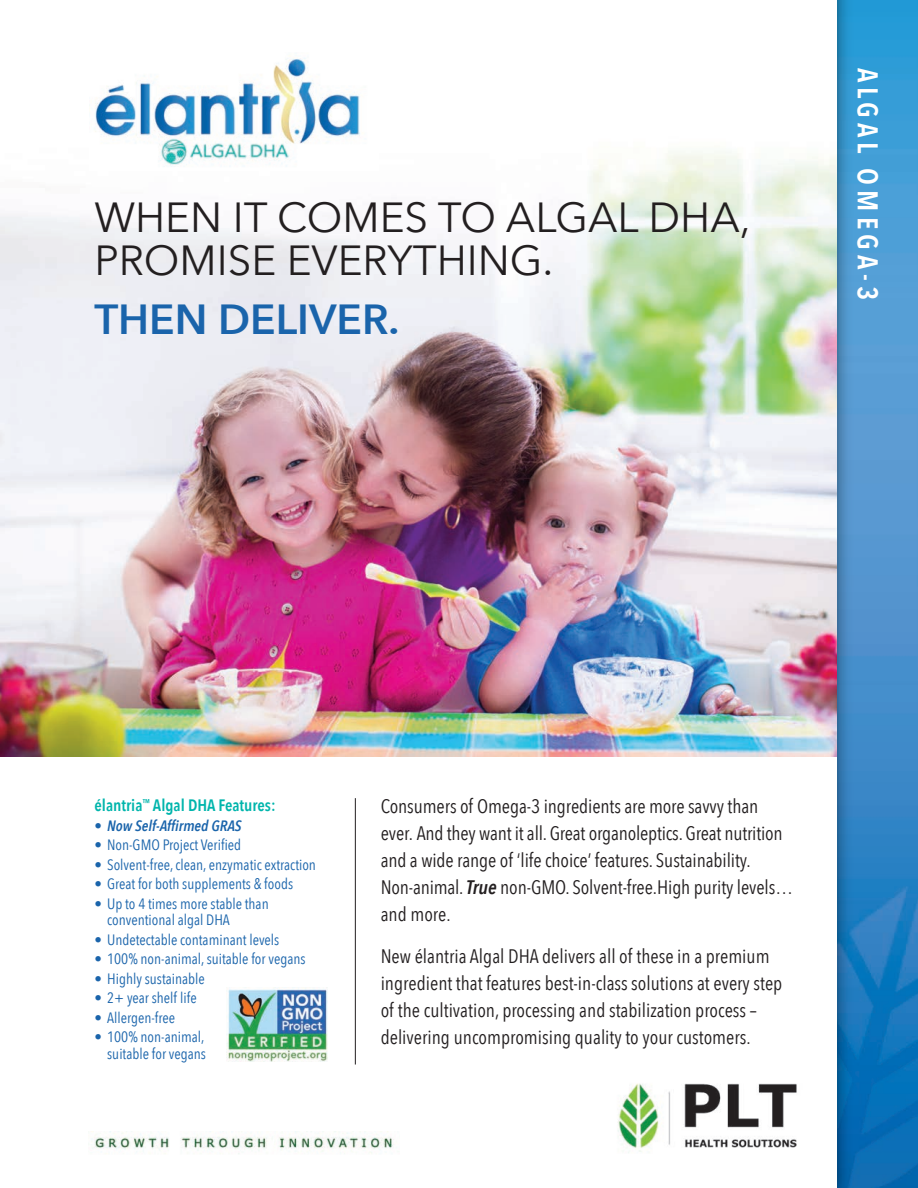
<style>
.page{position:relative;width:918px;height:1188px;background:#fff}
.page>*{position:absolute;margin:0;border:0;box-sizing:border-box;transform-origin:0 0}
.t1{font:42px/43.5px "Avenir Next";color:#231f20}
.t2{font:600 42px "Avenir Next";color:#1a64ab}
.t3{font:600 28.5px "Avenir Next Condensed";letter-spacing:.175em;color:#fff}
.t4{font:19.5px/27px "Avenir Next Condensed";letter-spacing:-.005em;color:#231f20}
.t5{font:600 16.5px "Avenir Next Condensed";color:#00b5ac}
.t6{font:15px/16.5px "Avenir Next Condensed";color:#1a64ab}
.t7{font:italic 600 15px "Avenir Next Condensed";color:#1a64ab}
.s1{font-style:normal}
.s2{font-weight:600;font-style:italic}
</style>
<div class="page">
<img style="left:0;top:151px;width:837px;height:605px">
<hr style="left:355px;top:798px;width:1px;height:267px;background:#231f20">
<img style="left:837px;top:0;width:81px;height:1188px">
<img style="left:90px;top:58px;width:289px;height:113px">
<img style="left:617px;top:1083px;width:180px;height:70px">
<img style="left:91px;top:1132px;width:303px;height:22px">
<img style="left:227px;top:987px;width:101px;height:75px">
<h1 class="t1" style="left:94px;top:197px;width:658px">WHEN IT COMES TO ALGAL DHA,<br>PROMISE EVERYTHING.</h1>
<h1 class="t2" style="left:94px;top:292px;width:307px">THEN DELIVER.</h1>
<h2 class="t3" style="left:886px;top:68px;width:234px;rotate:90deg">ALGAL OMEGA-3</h2>
<p class="t5" style="left:94px;top:795px;width:183px">élantria<sup>™</sup> Algal DHA Features:</p>
<p class="t7" style="left:94px;top:816px;width:149px"><span class="s1">•</span> Now Self-Affirmed GRAS</p>
<p class="t6" style="left:94px;top:837px;width:148px">• Non-GMO Project Verified</p>
<p class="t6" style="left:94px;top:857px;width:223px">• Solvent-free, clean, enzymatic extraction</p>
<p class="t6" style="left:94px;top:876px;width:200px">• Great for both supplements &amp; foods</p>
<p class="t6" style="left:107px;top:896px;width:163px;text-indent:-13px">• Up to 4 times more stable than conventional algal DHA</p>
<p class="t6" style="left:94px;top:932px;width:186px">• Undetectable contaminant levels</p>
<p class="t6" style="left:94px;top:951px;width:213px">• 100% non-animal, suitable for vegans</p>
<p class="t6" style="left:94px;top:971px;width:112px">• Highly sustainable</p>
<p class="t6" style="left:94px;top:990px;width:104px">• 2+ year shelf life</p>
<p class="t6" style="left:94px;top:1010px;width:82px">• Allergen-free</p>
<p class="t6" style="left:94px;top:1029px;width:113px;text-align:right">• 100% non-animal, suitable for vegans</p>
<p class="t4" style="left:381px;top:794px;width:414px">Consumers of Omega-3 ingredients are more savvy than ever. And they want it all. Great organoleptics. Great nutrition and a wide range of ‘life choice’ features. Sustainability.<br>Non-animal. <span class="s2">True</span> non-GMO. Solvent-free.High purity levels… and more.</p>
<p class="t4" style="left:381px;top:944px;width:403px">New élantria Algal DHA delivers all of these in a premium ingredient that features best-in-class solutions at every step of the cultivation, processing and stabilization process – delivering uncompromising quality to your customers.</p>
</div>
